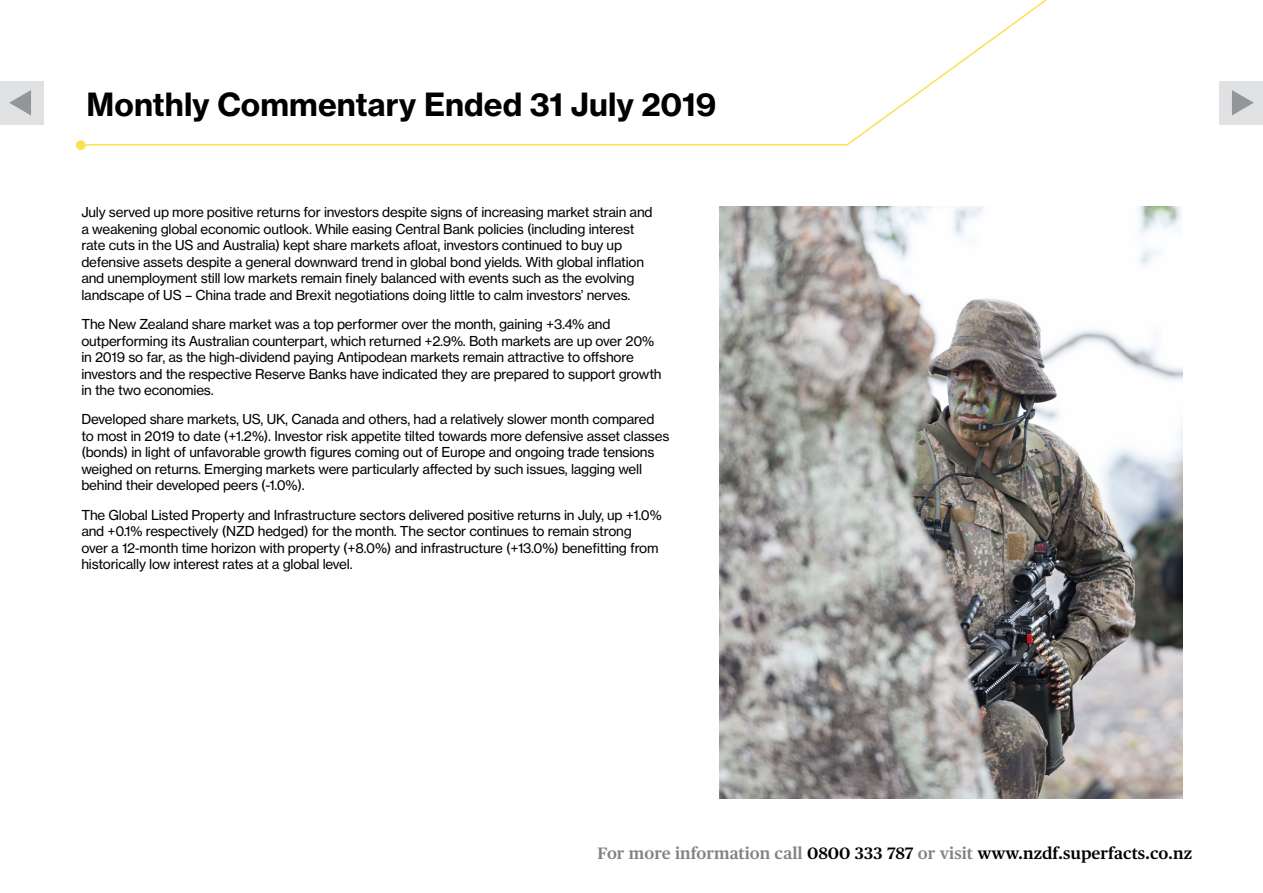
<style>
.page{position:relative;width:1263px;height:893px;background:#fff}
.page>*{position:absolute;margin:0;border:0;box-sizing:border-box;transform-origin:0 0}
.t1{font:700 31.5px "Haas Grot Text 75";color:#000}
.t2{font:600 16.5px "Publico Text";color:#000}
.t3{font:13.5px/16.5px "Haas Grot Text 55 Roman";letter-spacing:-.015em;color:#000}
.s1{color:#808285}
</style>
<div class="page">
<div style="left:0;top:81px;width:43px;height:43px;background:#e0e1e2"></div>
<svg style="left:9px;top:90px;width:22px;height:25px"></svg>
<svg style="left:86px;top:0;width:1177px;height:146px"></svg>
<div style="left:76px;top:140px;width:10px;height:10px;background:#fae053;border-radius:50%"></div>
<img style="left:720px;top:206px;width:462px;height:592px">
<h1 class="t1" style="left:87px;top:85px;width:631px">Monthly Commentary Ended 31 July 2019</h1>
<p class="t3" style="left:81px;top:204px;width:573px">July served up more positive returns for investors despite signs of increasing market strain and a weakening global economic outlook. While easing Central Bank policies (including interest rate cuts in the US and Australia) kept share markets afloat, investors continued to buy up defensive assets despite a general downward trend in global bond yields. With global inflation and unemployment still low markets remain finely balanced with events such as the evolving landscape of US – China trade and Brexit negotiations doing little to calm investors’ nerves.</p>
<p class="t3" style="left:81px;top:316px;width:582px">The New Zealand share market was a top performer over the month, gaining +3.4% and outperforming its Australian counterpart, which returned +2.9%. Both markets are up over 20% in 2019 so far, as the high-dividend paying Antipodean markets remain attractive to offshore investors and the respective Reserve Banks have indicated they are prepared to support growth in the two economies.</p>
<p class="t3" style="left:81px;top:411px;width:590px">Developed share markets, US, UK, Canada and others, had a relatively slower month compared to most in 2019 to date (+1.2%). Investor risk appetite tilted towards more defensive asset classes (bonds) in light of unfavorable growth figures coming out of Europe and ongoing trade tensions weighed on returns. Emerging markets were particularly affected by such issues, lagging well behind their developed peers (-1.0%).</p>
<p class="t3" style="left:81px;top:506px;width:582px">The Global Listed Property and Infrastructure sectors delivered positive returns in July, up +1.0% and +0.1% respectively (NZD hedged) for the month. The sector continues to remain strong over a 12-month time horizon with property (+8.0%) and infrastructure (+13.0%) benefitting from historically low interest rates at a global level.</p>
<p class="t2" style="left:597px;top:844px;width:596px"><span class="s1">For more information call</span> 0800 333 787 <span class="s1">or visit</span> www.nzdf.superfacts.co.nz</p>
</div>
